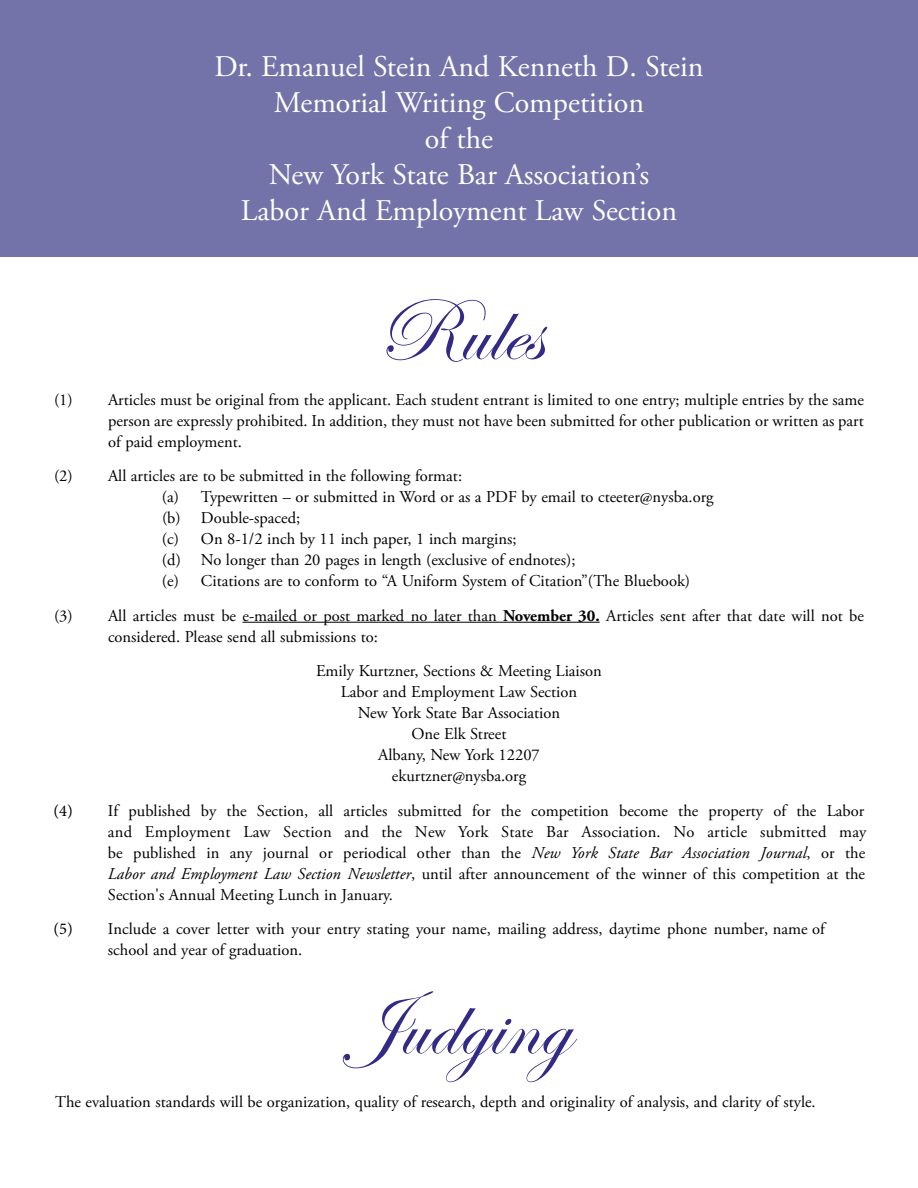
<style>
.page{position:relative;width:918px;height:1188px;background:#fff}
.page>*{position:absolute;margin:0;border:0;box-sizing:border-box;transform-origin:0 0}
.t1{font:90px "Edwardian Script ITC";color:#332a86}
.t2{font:30px/36px "Adobe Garamond Pro";color:#fff;text-align:center}
.t3{font:16.5px/21px "Adobe Garamond Pro";color:#000}
.s1{font-weight:700}
.s2{font-family:"Minion Pro"}
.s3{font-style:italic}
</style>
<div class="page">
<div style="left:0;top:0;width:918px;height:256px;background:#7473a9"></div>
<hr style="left:242px;top:622px;width:358px;height:1px;background:#000">
<h2 class="t2" style="left:214px;top:49px;width:491px">Dr. Emanuel Stein And Kenneth D. Stein<br>Memorial Writing Competition<br>of the<br>New York State Bar Association’s<br>Labor And Employment Law Section</h2>
<h1 class="t1" style="left:376px;top:282px;width:167px">Rules</h1>
<p class="t3" style="left:108px;top:389px;width:758px;text-align:justify;text-indent:-54px">(1) Articles must be original from the applicant. Each student entrant is limited to one entry; multiple entries by the same person are expressly prohibited. In addition, they must not have been submitted for other publication or written as part of paid employment.</p>
<p class="t3" style="left:162px;top:466px;width:553px;text-indent:-108px">(2) All articles are to be submitted in the following format:<br>(a) Typewritten – or submitted in Word or as a PDF by email to cteeter@nysba.org (b) Double-spaced;<br>(c) On 8-1/2 inch by 11 inch paper, 1 inch margins;<br>(d) No longer than 20 pages in length (exclusive of endnotes);<br>(e) Citations are to conform to “A Uniform System of Citation”(The Bluebook)</p>
<p class="t3" style="left:108px;top:605px;width:758px;text-indent:-54px">(3) All articles must be e-mailed or post marked no later than <span class="s1">November 30.</span> Articles sent after that date will not be considered. Please send all submissions to:</p>
<p class="t3" style="left:316px;top:661px;width:287px;text-align:center">Emily Kurtzner, Sections &amp; Meeting Liaison<br>Labor and Employment Law Section<br>New York State Bar Association<br>One Elk Street<br>Albany, New York 12207 ekurtzner@nysba.org</p>
<p class="t3" style="left:108px;top:800px;width:760px;text-indent:-55px"><span class="s2">(4)</span> If published by the Section, all articles submitted for the competition become the property of the Labor and Employment Law Section and the New York State Bar Association. No article submitted may be published in any journal or periodical other than the <span class="s3">New York State Bar Association Journal</span>, or the <span class="s3">Labor and Employment Law Section Newsletter</span>, until after announcement of the winner of this competition at the Section's Annual Meeting Lunch in January.</p>
<p class="t3" style="left:108px;top:919px;width:719px;text-indent:-55px"><span class="s2">(5)</span> Include a cover letter with your entry stating your name, mailing address, daytime phone number, name of school and year of graduation.</p>
<h1 class="t1" style="left:349px;top:976px;width:222px">Judging</h1>
<p class="t3" style="left:55px;top:1092px;width:762px">The evaluation standards will be organization, quality of research, depth and originality of analysis, and clarity of style.</p>
</div>
